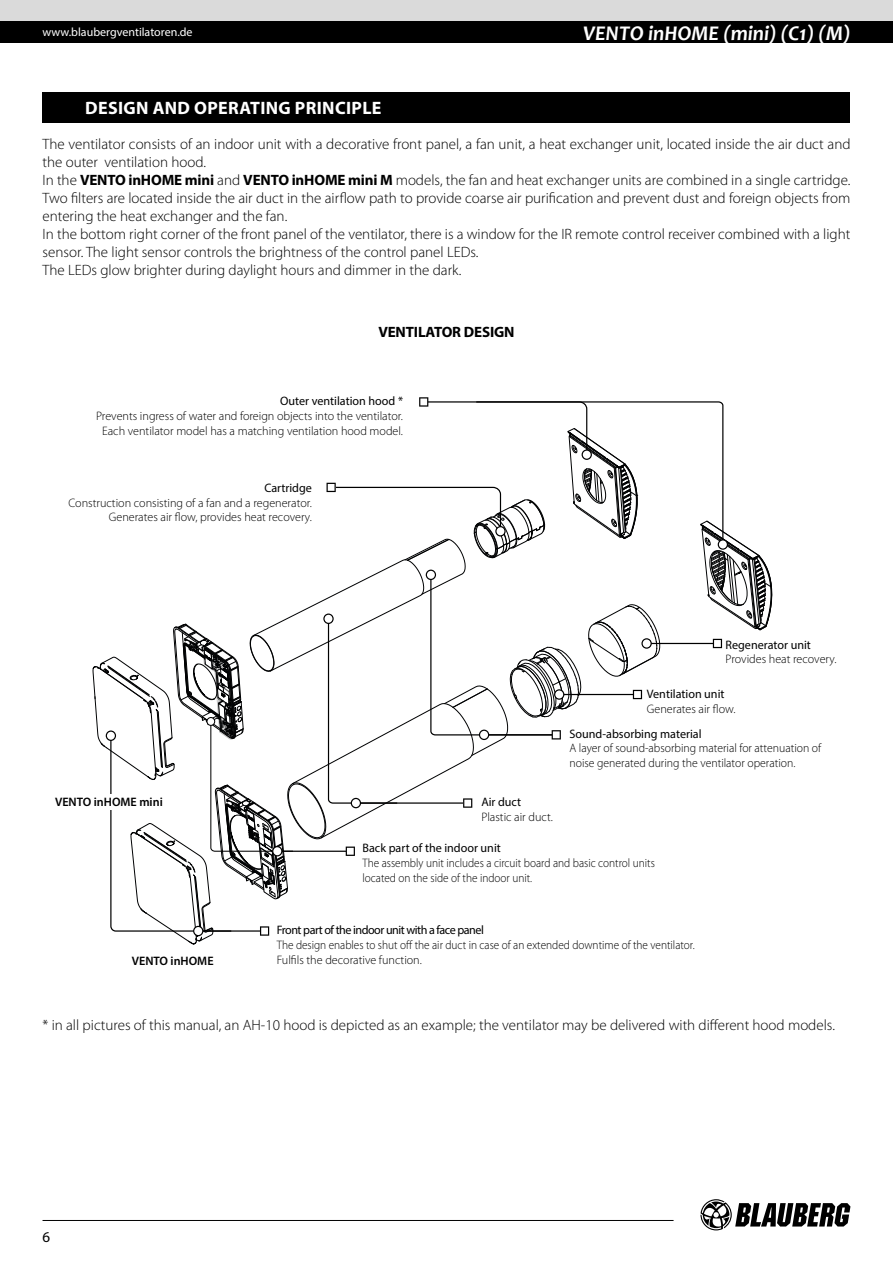
<style>
.page{position:relative;width:893px;height:1263px;background:#fff}
.page>*{position:absolute;margin:0;border:0;box-sizing:border-box;transform-origin:0 0}
.t1{font:italic 700 21px "Candara";color:#fff}
.t2{font:700 18px "Myriad Pro";letter-spacing:.02em;color:#fff}
.t3{font:300 15px/18px "Myriad Pro";color:#000}
.t4{font:700 15px "Myriad Pro";letter-spacing:-.01em;color:#000}
.t5{font:15px "Myriad Pro";color:#000}
.t6{font:300 12.3px/14.7px "Myriad Pro";color:#000;text-align:right}
.t7{font:300 12.3px/14.7px "Myriad Pro";color:#000;scale:.92 1}
.t8{font:12.3px "Myriad Pro";color:#000}
.t9{font:300 12.3px/14.7px "Myriad Pro";color:#000;scale:.96 1}
.t10{font:12.3px "Myriad Pro";letter-spacing:-.04em;color:#000}
.t11{font:600 12.3px "Myriad Pro";color:#000}
.t12{font:12px "Myriad Pro";color:#fff}
.s1{font-weight:700}
</style>
<div class="page">
<div style="left:0;top:0;width:893px;height:21px;background:#dadada"></div>
<div style="left:0;top:21px;width:893px;height:22px;background:#000"></div>
<svg style="left:700px;top:1199px;width:150px;height:31px"></svg>
<hr style="left:43px;top:1220px;width:631px;height:1px;background:#000">
<div style="left:43px;top:92px;width:807px;height:31px;background:#000"></div>
<svg style="left:92px;top:397px;width:680px;height:547px"></svg>
<p class="t12" style="left:43px;top:25px;width:152px">www.blaubergventilatoren.de</p>
<p class="t2" style="left:85px;top:97px;width:298px">DESIGN AND OPERATING PRINCIPLE</p>
<h1 class="t1" style="left:583px;top:20px;width:269px">VENTO inHOME (mini) (С1) (M)</h1>
<p class="t3" style="left:43px;top:136px;width:809px">The ventilator consists of an indoor unit with a decorative front panel, a fan unit, a heat exchanger unit, located inside the air duct and the outer ventilation hood.<br>In the <span class="s1">VENTO inHOME mini</span> and <span class="s1">VENTO inHOME mini M</span> models, the fan and heat exchanger units are combined in a single cartridge.<br>Two filters are located inside the air duct in the airflow path to provide coarse air purification and prevent dust and foreign objects from entering the heat exchanger and the fan.<br>In the bottom right corner of the front panel of the ventilator, there is a window for the IR remote control receiver combined with a light sensor. The light sensor controls the brightness of the control panel LEDs.<br>The LEDs glow brighter during daylight hours and dimmer in the dark.</p>
<p class="t4" style="left:378px;top:322px;width:138px">VENTILATOR DESIGN</p>
<p class="t8" style="left:280px;top:393px;width:124px">Outer ventilation hood *</p>
<p class="t6" style="left:96px;top:409px;width:308px;text-align:center">Prevents ingress of water and foreign objects into the ventilator.<br>Each ventilator model has a matching ventilation hood model.</p>
<p class="t8" style="left:264px;top:480px;width:49px">Cartridge</p>
<p class="t6" style="left:68px;top:495px;width:245px">Construction consisting of a fan and a regenerator.<br>Generates air flow, provides heat recovery.</p>
<p class="t11" style="left:55px;top:794px;width:109px">VENTO inHOME mini</p>
<p class="t8" style="left:725px;top:637px;width:87px">Regenerator unit</p>
<p class="t6" style="left:725px;top:652px;width:112px">Provides heat recovery.</p>
<p class="t8" style="left:647px;top:686px;width:79px">Ventilation unit</p>
<p class="t6" style="left:647px;top:702px;width:90px">Generates air flow.</p>
<p class="t8" style="left:481px;top:794px;width:41px">Air duct</p>
<p class="t6" style="left:481px;top:809px;width:73px">Plastic air duct.</p>
<p class="t8" style="left:569px;top:726px;width:134px">Sound-absorbing material</p>
<p class="t9" style="left:569px;top:741px;width:264px">A layer of sound-absorbing material for attenuation of noise generated during the ventilator operation.</p>
<p class="t8" style="left:363px;top:840px;width:140px">Back part of the indoor unit</p>
<p class="t7" style="left:363px;top:856px;width:319px">The assembly unit includes a circuit board and basic control units located on the side of the indoor unit.</p>
<p class="t11" style="left:132px;top:953px;width:83px">VENTO inHOME</p>
<p class="t10" style="left:277px;top:922px;width:209px">Front part of the indoor unit with a face panel</p>
<p class="t7" style="left:277px;top:938px;width:456px">The design enables to shut off the air duct in case of an extended downtime of the ventilator.<br>Fulfils the decorative function.</p>
<p class="t3" style="left:43px;top:1016px;width:794px">* in all pictures of this manual, an AH-10 hood is depicted as an example; the ventilator may be delivered with different hood models.</p>
<p class="t5" style="left:43px;top:1227px;width:9px">6</p>
</div>
